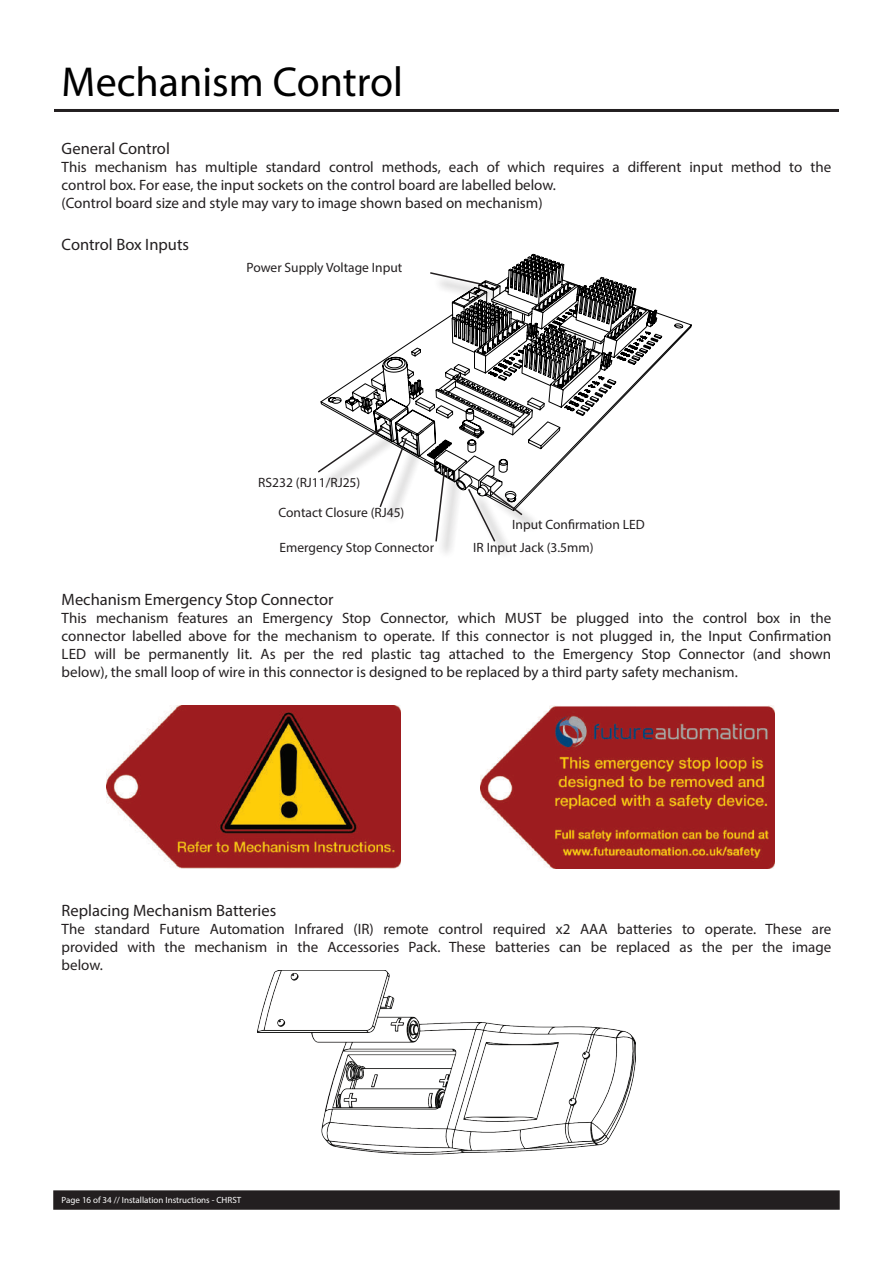
<style>
.page{position:relative;width:893px;height:1263px;background:#fff}
.page>*{position:absolute;margin:0;border:0;box-sizing:border-box;transform-origin:0 0}
.t1{font:42px "Myriad Pro";color:#000}
.t2{font:16.5px "Myriad Pro";color:#231f20}
.t3{font:15px/18px "Myriad Pro";color:#231f20;text-align:justify}
.t4{font:13.5px "Myriad Pro";color:#231f20}
.t5{font:9px "Myriad Pro";color:#fff}
</style>
<div class="page">
<div style="left:54px;top:1191px;width:785px;height:18px;background:#231f20"></div>
<div style="left:53px;top:1190px;width:787px;height:20px;border:2px solid #231f20"></div>
<hr style="left:54px;top:109px;width:785px;height:3px;background:#231f20">
<img style="left:106px;top:706px;width:295px;height:162px">
<img style="left:480px;top:706px;width:295px;height:162px">
<img style="left:258px;top:970px;width:377px;height:185px">
<svg style="left:321px;top:330px;width:107px;height:134px"></svg>
<div style="left:383px;top:441px;width:41px;height:84px;background:#231f20;opacity:.75"></div>
<svg style="left:318px;top:425px;width:90px;height:84px"></svg>
<div style="left:438px;top:470px;width:25px;height:89px;background:#231f20;opacity:.75"></div>
<div style="left:471px;top:492px;width:42px;height:67px;background:#231f20;opacity:.75"></div>
<svg style="left:428px;top:253px;width:255px;height:290px"></svg>
<h1 class="t1" style="left:62px;top:56px;width:343px">Mechanism Control</h1>
<p class="t2" style="left:62px;top:138px;width:110px">General Control</p>
<p class="t3" style="left:62px;top:158px;width:771px;text-align:left">This mechanism has multiple standard control methods, each of which requires a different input method to the control box. For ease, the input sockets on the control board are labelled below.<br>(Control board size and style may vary to image shown based on mechanism)</p>
<p class="t2" style="left:62px;top:234px;width:129px">Control Box Inputs</p>
<p class="t4" style="left:247px;top:259px;width:157px">Power Supply Voltage Input</p>
<p class="t4" style="left:258px;top:474px;width:104px">RS232 (RJ11/RJ25)</p>
<p class="t4" style="left:279px;top:504px;width:127px">Contact Closure (RJ45)</p>
<p class="t4" style="left:512px;top:516px;width:134px">Input Confirmation LED</p>
<p class="t4" style="left:280px;top:539px;width:156px">Emergency Stop Connector</p>
<p class="t4" style="left:473px;top:539px;width:122px">IR Input Jack (3.5mm)</p>
<p class="t2" style="left:62px;top:590px;width:273px">Mechanism Emergency Stop Connector</p>
<p class="t3" style="left:62px;top:609px;width:771px">This mechanism features an Emergency Stop Connector, which MUST be plugged into the control box in the connector labelled above for the mechanism to operate. If this connector is not plugged in, the Input Confirmation LED will be permanently lit. As per the red plastic tag attached to the Emergency Stop Connector (and shown below), the small loop of wire in this connector is designed to be replaced by a third party safety mechanism.</p>
<p class="t2" style="left:62px;top:900px;width:216px">Replacing Mechanism Batteries</p>
<p class="t3" style="left:62px;top:920px;width:771px">The standard Future Automation Infrared (IR) remote control required x2 AAA batteries to operate. These are provided with the mechanism in the Accessories Pack. These batteries can be replaced as the per the image below.</p>
<p class="t5" style="left:62px;top:1194px;width:181px">Page 16 of 34 // Installation Instructions - CHRST</p>
</div>
